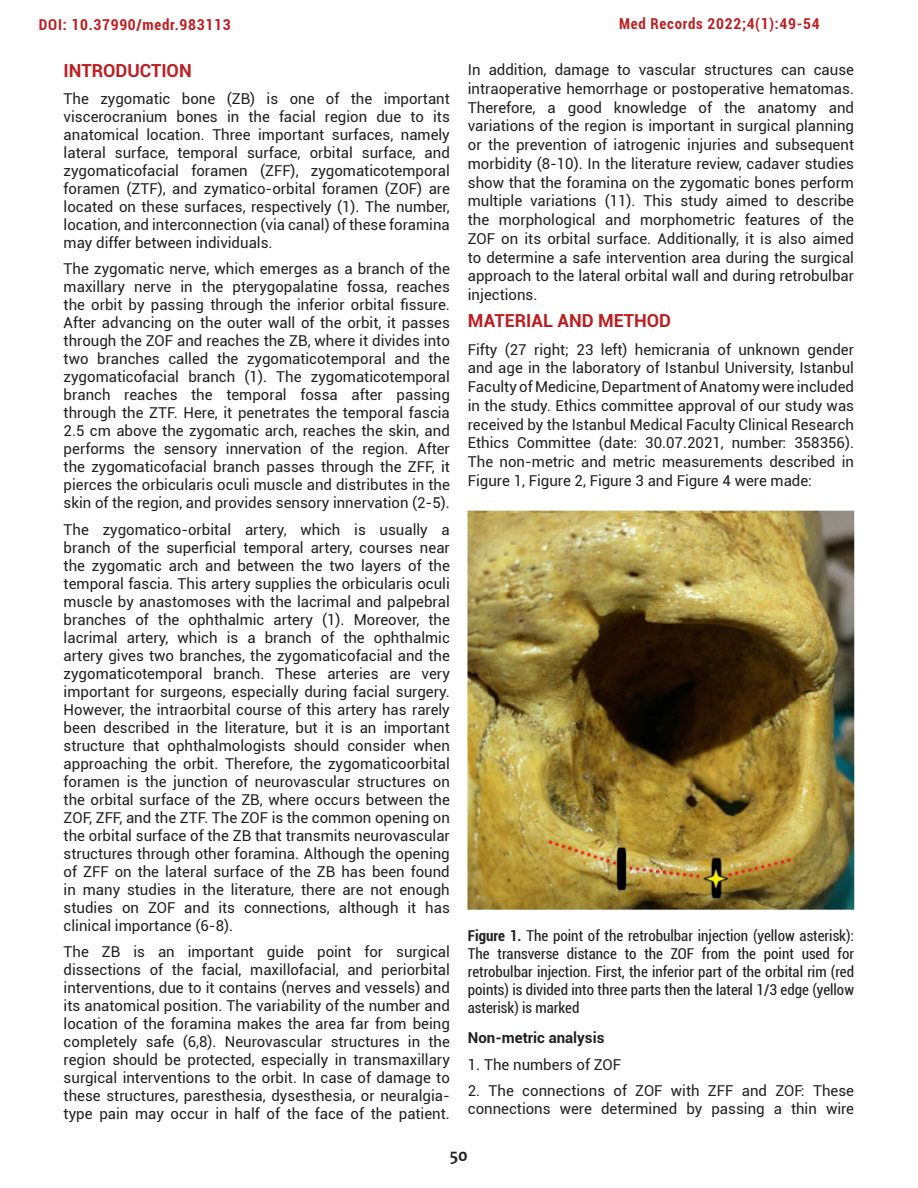
<style>
.page{position:relative;width:918px;height:1188px;background:#fff}
.page>*{position:absolute;margin:0;border:0;box-sizing:border-box;transform-origin:0 0}
.yan_başlık_bordo{font:700 18px "Roboto";color:#bd1e22}
.t1{font:700 18px "Candara";color:#231f20}
.t2{font:15px/18px "Roboto";color:#231f20;text-align:justify}
.t3{font:condensed 15px/18px "Roboto";color:#231f20;text-align:justify}
.t4{font:700 condensed 15px "Roboto";letter-spacing:.05em;color:#bd1e22}
.t5{font:700 15px "Roboto";color:#231f20}
.s1{font-weight:700}
</style>
<div class="page">
<img style="left:468px;top:510px;width:386px;height:400px">
<p class="t4" style="left:39px;top:14px;width:193px">DOI: 10.37990/medr.983113</p>
<p class="t4" style="left:619px;top:13px;width:202px">Med Records 2022;4(1):49-54</p>
<p class="yan_başlık_bordo" style="left:64px;top:58px;width:130px">INTRODUCTION</p>
<p class="t2" style="left:64px;top:89px;width:388px">The zygomatic bone (ZB) is one of the important viscerocranium bones in the facial region due to its anatomical location. Three important surfaces, namely lateral surface, temporal surface, orbital surface, and zygomaticofacial foramen (ZFF), zygomaticotemporal foramen (ZTF), and zymatico-orbital foramen (ZOF) are located on these surfaces, respectively (1). The number, location, and interconnection (via canal) of these foramina may differ between individuals.</p>
<p class="t2" style="left:64px;top:259px;width:388px">The zygomatic nerve, which emerges as a branch of the maxillary nerve in the pterygopalatine fossa, reaches the orbit by passing through the inferior orbital fissure.<br>After advancing on the outer wall of the orbit, it passes through the ZOF and reaches the ZB, where it divides into two branches called the zygomaticotemporal and the zygomaticofacial branch (1). The zygomaticotemporal branch reaches the temporal fossa after passing through the ZTF. Here, it penetrates the temporal fascia 2.5 cm above the zygomatic arch, reaches the skin, and performs the sensory innervation of the region. After the zygomaticofacial branch passes through the ZFF, it pierces the orbicularis oculi muscle and distributes in the skin of the region, and provides sensory innervation (2-5).</p>
<p class="t2" style="left:64px;top:520px;width:388px">The zygomatico-orbital artery, which is usually a branch of the superficial temporal artery, courses near the zygomatic arch and between the two layers of the temporal fascia. This artery supplies the orbicularis oculi muscle by anastomoses with the lacrimal and palpebral branches of the ophthalmic artery (1). Moreover, the lacrimal artery, which is a branch of the ophthalmic artery gives two branches, the zygomaticofacial and the zygomaticotemporal branch. These arteries are very important for surgeons, especially during facial surgery.<br>However, the intraorbital course of this artery has rarely been described in the literature, but it is an important structure that ophthalmologists should consider when approaching the orbit. Therefore, the zygomaticoorbital foramen is the junction of neurovascular structures on the orbital surface of the ZB, where occurs between the ZOF, ZFF, and the ZTF. The ZOF is the common opening on the orbital surface of the ZB that transmits neurovascular structures through other foramina. Although the opening of ZFF on the lateral surface of the ZB has been found in many studies in the literature, there are not enough studies on ZOF and its connections, although it has clinical importance (6-8).</p>
<p class="t2" style="left:64px;top:942px;width:388px">The ZB is an important guide point for surgical dissections of the facial, maxillofacial, and periorbital interventions, due to it contains (nerves and vessels) and its anatomical position. The variability of the number and location of the foramina makes the area far from being completely safe (6,8). Neurovascular structures in the region should be protected, especially in transmaxillary surgical interventions to the orbit. In case of damage to these structures, paresthesia, dysesthesia, or neuralgia&shy;type pain may occur in half of the face of the patient.</p>
<p class="t2" style="left:468px;top:60px;width:388px;line-height:18.8px">In addition, damage to vascular structures can cause intraoperative hemorrhage or postoperative hematomas.<br>Therefore, a good knowledge of the anatomy and variations of the region is important in surgical planning or the prevention of iatrogenic injuries and subsequent morbidity (8-10). In the literature review, cadaver studies show that the foramina on the zygomatic bones perform multiple variations (11). This study aimed to describe the morphological and morphometric features of the ZOF on its orbital surface. Additionally, it is also aimed to determine a safe intervention area during the surgical approach to the lateral orbital wall and during retrobulbar injections.</p>
<p class="yan_başlık_bordo" style="left:468px;top:308px;width:205px">MATERIAL AND METHOD</p>
<p class="t2" style="left:468px;top:339px;width:388px;line-height:18.8px">Fifty (27 right; 23 left) hemicrania of unknown gender and age in the laboratory of Istanbul University, Istanbul Faculty of Medicine, Department of Anatomy were included in the study. Ethics committee approval of our study was received by the Istanbul Medical Faculty Clinical Research Ethics Committee (date: 30.07.2021, number: 358356).<br>The non-metric and metric measurements described in Figure 1, Figure 2, Figure 3 and Figure 4 were made:</p>
<p class="t3" style="left:468px;top:926px;width:388px"><span class="s1">Figure 1.</span> The point of the retrobulbar injection (yellow asterisk):<br>The transverse distance to the ZOF from the point used for retrobulbar injection. First, the inferior part of the orbital rim (red points) is divided into three parts then the lateral 1/3 edge (yellow asterisk) is marked</p>
<p class="t5" style="left:468px;top:1027px;width:138px">Non-metric analysis</p>
<p class="t2" style="left:468px;top:1055px;width:155px">1. The numbers of ZOF</p>
<p class="t2" style="left:468px;top:1081px;width:388px">2. The connections of ZOF with ZFF and ZOF: These connections were determined by passing a thin wire</p>
<p class="t1" style="left:450px;top:1143px;width:20px">50</p>
</div>
